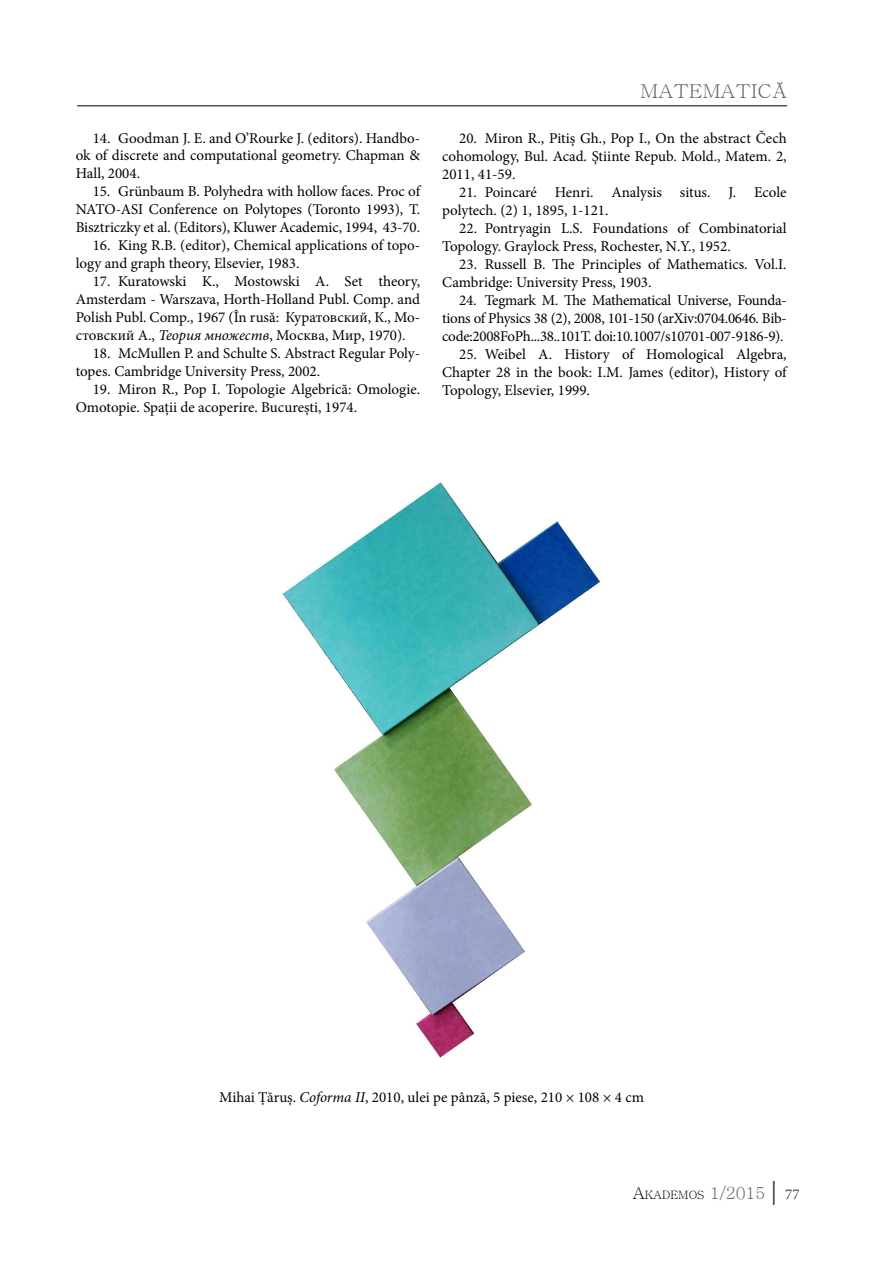
<style>
.page{position:relative;width:893px;height:1263px;background:#fff}
.page>*{position:absolute;margin:0;border:0;box-sizing:border-box;transform-origin:0 0}
.t1{font:19.2px "Batang";color:#636466;scale:1.06 1}
.t2{font:15px/18px "Minion Pro";letter-spacing:-.005em;color:#000;text-align:justify}
.t3{font:11.55px "Batang";color:#000}
.s1{font-style:italic}
.s2{font-size:16.5px}
.s3{font-size:16.5px;color:#636466}
.s4{font-family:"Minion Pro";font-size:24px;color:#414042}
.s5{font-family:"Minion Pro";font-size:15px;color:#414042}
</style>
<div class="page">
<hr style="left:77px;top:105px;width:710px;height:1px;background:#000">
<img style="left:282px;top:482px;width:319px;height:576px">
<p class="t2" style="left:76px;top:129px;width:346px;text-indent:17px">14. Goodman J. E. and O’Rourke J. (editors). Handbo&shy;ok of discrete and computational geometry. Chapman &amp; Hall, 2004.</p>
<p class="t2" style="left:76px;top:182px;width:346px;text-indent:17px">15. Grünbaum B. Polyhedra with hollow faces. Proc of NATO-ASI Conference on Polytopes (Toronto 1993), T.<br>Bisztriczky et al. (Editors), Kluwer Academic, 1994, 43-70.</p>
<p class="t2" style="left:76px;top:236px;width:346px;text-indent:17px">16. King R.B. (editor), Chemical applications of topo&shy;logy and graph theory, Elsevier, 1983.</p>
<p class="t2" style="left:76px;top:272px;width:346px;text-indent:17px">17. Kuratowski K., Mostowski A. Set theory, Amsterdam - Warszava, Horth-Holland Publ. Comp. and Polish Publ. Comp., 1967 (În rusă: Куратовский, К., Мо&shy;стовский А., <span class="s1">Теория множеств</span>, Москва, Мир, 1970).</p>
<p class="t2" style="left:76px;top:344px;width:346px;text-indent:17px">18. McMullen P. and Schulte S. Abstract Regular Poly&shy;topes. Cambridge University Press, 2002.</p>
<p class="t2" style="left:76px;top:380px;width:346px;text-indent:17px">19. Miron R., Pop I. Topologie Algebrică: Omologie.<br>Omotopie. Spații de acoperire. București, 1974.</p>
<p class="t1" style="left:640px;top:81px;width:141px">MATEMATICĂ</p>
<p class="t2" style="left:442px;top:129px;width:346px;text-indent:17px">20. Miron R., Pitiș Gh., Pop I., On the abstract Čech cohomology, Bul. Acad. Ştiinte Repub. Mold., Matem. 2, 2011, 41-59.</p>
<p class="t2" style="left:442px;top:183px;width:346px;text-indent:17px">21. Poincaré Henri. Analysis situs. J. Ecole polytech. (2) 1, 1895, 1-121.</p>
<p class="t2" style="left:442px;top:219px;width:346px;text-indent:17px">22. Pontryagin L.S. Foundations of Combinatorial<br>Topology. Graylock Press, Rochester, N.Y., 1952.</p>
<p class="t2" style="left:442px;top:255px;width:346px;text-indent:17px">23. Russell B. The Principles of Mathematics. Vol.I.<br>Cambridge: University Press, 1903.</p>
<p class="t2" style="left:442px;top:291px;width:346px;text-indent:17px">24. Tegmark M. The Mathematical Universe, Founda&shy;tions of Physics 38 (2), 2008, 101-150 (arXiv:0704.0646. Bib&shy;code:2008FoPh...38..101T. doi:10.1007/s10701-007-9186-9).</p>
<p class="t2" style="left:442px;top:345px;width:346px;text-indent:17px">25. Weibel A. History of Homological Algebra, Chapter 28 in the book: I.M. James (editor), History of Topology, Elsevier, 1999.</p>
<p class="t2" style="left:219px;top:1088px;width:427px">Mihai Țăruș. <span class="s1">Coforma II</span>, 2010, ulei pe pânză, 5 piese, 210 × 108 × 4 cm</p>
<p class="t3" style="left:633px;top:1189px;width:168px"><span class="s2">A</span>KADEMOS <span class="s3">1/2015</span> <span class="s4">|</span> <span class="s5">77</span></p>
</div>
